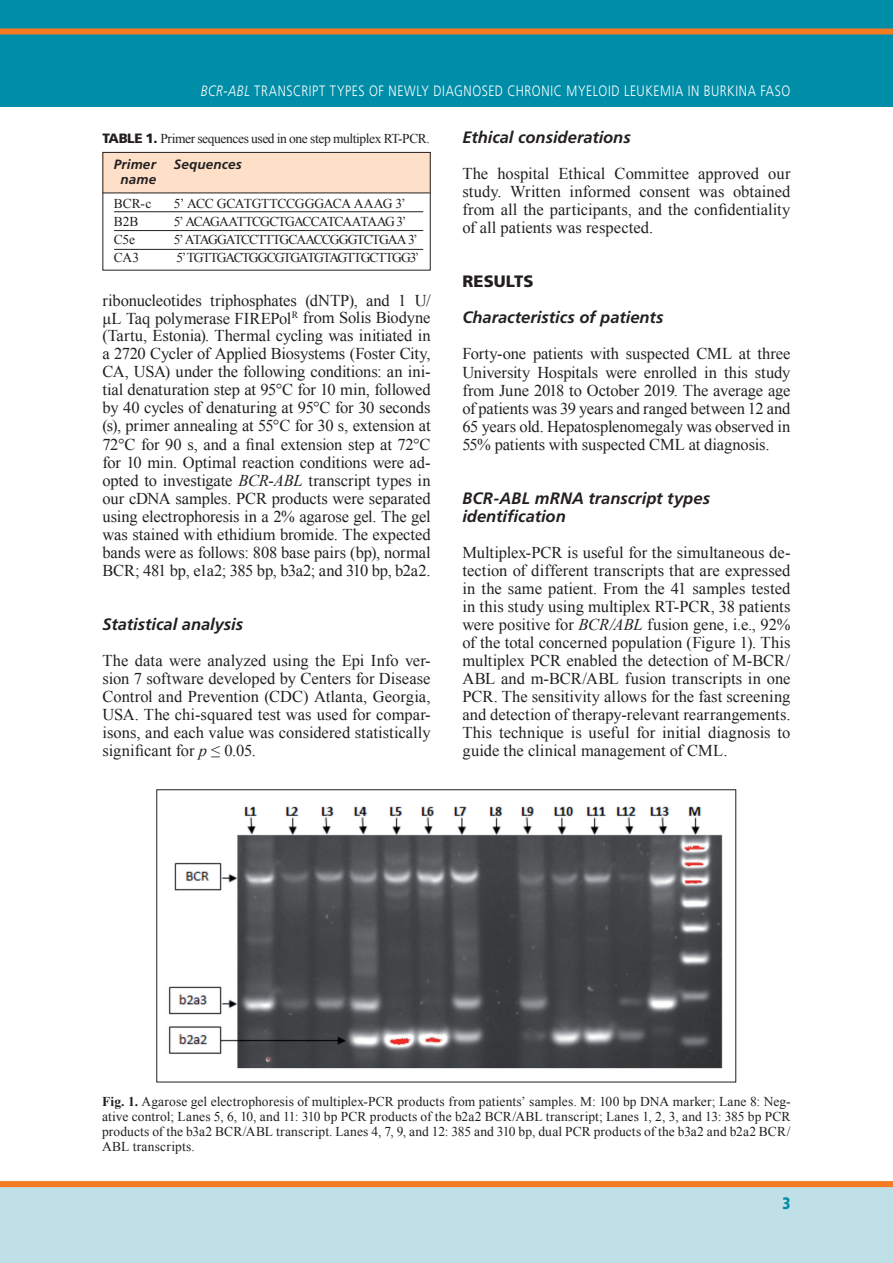
<style>
.page{position:relative;width:893px;height:1263px;background:#fff}
.page>*{position:absolute;margin:0;border:0;box-sizing:border-box;transform-origin:0 0}
.t1{font:16.5px/18px "Times New Roman";color:#231f20;text-align:justify}
.t2{font:italic 700 16.5px/18px "Frutiger";color:#231f20}
.t3{font:900 16.5px "Frutiger";letter-spacing:.005em;color:#231f20}
.t4{font:900 16.5px "Frutiger";color:#008da8;scale:.8 1}
.t5{font:300 15px "Frutiger";letter-spacing:.05em;color:#fff;scale:.82 1}
.t6{font:13.5px/15px "Times New Roman";letter-spacing:-.03em;color:#231f20;text-align:justify}
.t7{font:13.5px "Times New Roman";letter-spacing:-.08em;color:#231f20}
.t8{font:13.5px "Times New Roman";letter-spacing:-.075em;color:#231f20}
.t9{font:13.5px "Times New Roman";letter-spacing:-.065em;color:#231f20}
.t10{font:italic 700 13.5px "Frutiger";letter-spacing:.01em;color:#231f20}
.s1{font-style:italic}
.s2{font-family:"Frutiger";font-weight:900}
.s3{font-weight:700}
</style>
<div class="page">
<div style="left:0;top:0;width:893px;height:106px;background:#008da8"></div>
<div style="left:0;top:1181px;width:893px;height:82px;background:#c0e0e8"></div>
<div style="left:0;top:28px;width:893px;height:6px;background:#f47b21"></div>
<div style="left:0;top:1181px;width:893px;height:6px;background:#f47b21"></div>
<div style="left:102px;top:152px;width:329px;height:40px;background:#fde0c7"></div>
<div style="left:102px;top:152px;width:329px;height:118px;border:1px solid #231f20"></div>
<hr style="left:102px;top:193px;width:328px;height:1px;background:#231f20">
<hr style="left:114px;top:211px;width:309px;height:1px;background:#231f20">
<hr style="left:114px;top:230px;width:309px;height:1px;background:#231f20">
<hr style="left:114px;top:249px;width:309px;height:1px;background:#231f20">
<img style="left:168px;top:806px;width:555px;height:263px">
<div style="left:156px;top:789px;width:580px;height:293px;border:1px solid #231f20"></div>
<p class="t5" style="left:201px;top:83px;width:721px"><span class="s1">BCR-ABL</span> TRANSCRIPT TYPES OF NEWLY DIAGNOSED CHRONIC MYELOID LEUKEMIA IN BURKINA FASO</p>
<p class="t2" style="left:462px;top:129px;width:170px">Ethical considerations</p>
<p class="t1" style="left:462px;top:165px;width:330px">The hospital Ethical Committee approved our study. Written informed consent was obtained from all the participants, and the confidentiality of all patients was respected.</p>
<p class="t3" style="left:462px;top:272px;width:73px">RESULTS</p>
<p class="t2" style="left:462px;top:309px;width:203px">Characteristics of patients</p>
<p class="t1" style="left:462px;top:345px;width:330px">Forty-one patients with suspected CML at three University Hospitals were enrolled in this study from June 2018 to October 2019. The average age of patients was 39 years and ranged between 12 and 65 years old. Hepatosplenomegaly was observed in 55% patients with suspected CML at diagnosis.</p>
<p class="t2" style="left:462px;top:489px;width:249px">BCR-ABL mRNA transcript types identification</p>
<p class="t1" style="left:462px;top:543px;width:330px">Multiplex-PCR is useful for the simultaneous de&shy;tection of different transcripts that are expressed in the same patient. From the 41 samples tested in this study using multiplex RT-PCR, 38 patients were positive for <span class="s1">BCR/ABL</span> fusion gene, i.e., 92% of the total concerned population (Figure 1). This multiplex PCR enabled the detection of M-BCR/ ABL and m-BCR/ABL fusion transcripts in one PCR. The sensitivity allows for the fast screening and detection of therapy-relevant rearrangements.<br>This technique is useful for initial diagnosis to guide the clinical management of CML.</p>
<p class="t6" style="left:102px;top:130px;width:329px"><span class="s2">TABLE 1.</span> Primer sequences used in one step multiplex RT-PCR.</p>
<p class="t10" style="left:114px;top:156px;width:44px">Primer</p>
<p class="t10" style="left:174px;top:156px;width:70px">Sequences</p>
<p class="t10" style="left:121px;top:171px;width:37px">name</p>
<p class="t6" style="left:114px;top:196px;width:39px">BCR-c</p>
<p class="t6" style="left:174px;top:196px;width:233px">5’ ACC GCATGTTCCGGGACA AAAG 3’</p>
<p class="t6" style="left:114px;top:214px;width:26px">B2B</p>
<p class="t9" style="left:174px;top:212px;width:234px">5’ ACAGAATTCGCTGACCATCAATAAG 3’</p>
<p class="t6" style="left:114px;top:232px;width:23px">C5e</p>
<p class="t8" style="left:174px;top:230px;width:245px">5’ ATAGGATCCTTTGCAACCGGGTCTGAA 3’</p>
<p class="t6" style="left:114px;top:250px;width:27px">CA3</p>
<p class="t7" style="left:176px;top:248px;width:244px">5’ TGTTGACTGGCGTGATGTAGTTGCTTGG3’</p>
<p class="t1" style="left:102px;top:291px;width:330px">ribonucleotides triphosphates (dNTP), and 1 U/ μL Taq polymerase FIREPol<sup>R</sup> from Solis Biodyne (Tartu, Estonia). Thermal cycling was initiated in a 2720 Cycler of Applied Biosystems (Foster City, CA, USA) under the following conditions: an ini&shy;tial denaturation step at 95°C for 10 min, followed by 40 cycles of denaturing at 95°C for 30 seconds (s), primer annealing at 55°C for 30 s, extension at 72°C for 90 s, and a final extension step at 72°C for 10 min. Optimal reaction conditions were ad&shy;opted to investigate <span class="s1">BCR-ABL</span> transcript types in our cDNA samples. PCR products were separated using electrophoresis in a 2% agarose gel. The gel was stained with ethidium bromide. The expected bands were as follows: 808 base pairs (bp), normal BCR; 481 bp, e1a2; 385 bp, b3a2; and 310 bp, b2a2.</p>
<p class="t2" style="left:102px;top:615px;width:142px">Statistical analysis</p>
<p class="t1" style="left:102px;top:651px;width:330px">The data were analyzed using the Epi Info ver&shy;sion 7 software developed by Centers for Disease Control and Prevention (CDC) Atlanta, Georgia, USA. The chi-squared test was used for compar&shy;isons, and each value was considered statistically significant for <span class="s1">p</span> ≤ 0.05.</p>
<p class="t6" style="left:102px;top:1094px;width:690px"><span class="s3">Fig. 1.</span> Agarose gel electrophoresis of multiplex-PCR products from patients’ samples. M: 100 bp DNA marker; Lane 8: Neg&shy;ative control; Lanes 5, 6, 10, and 11: 310 bp PCR products of the b2a2 BCR/ABL transcript; Lanes 1, 2, 3, and 13: 385 bp PCR products of the b3a2 BCR/ABL transcript. Lanes 4, 7, 9, and 12: 385 and 310 bp, dual PCR products of the b3a2 and b2a2 BCR/ ABL transcripts.</p>
<p class="t4" style="left:782px;top:1193px;width:12px">3</p>
</div>
